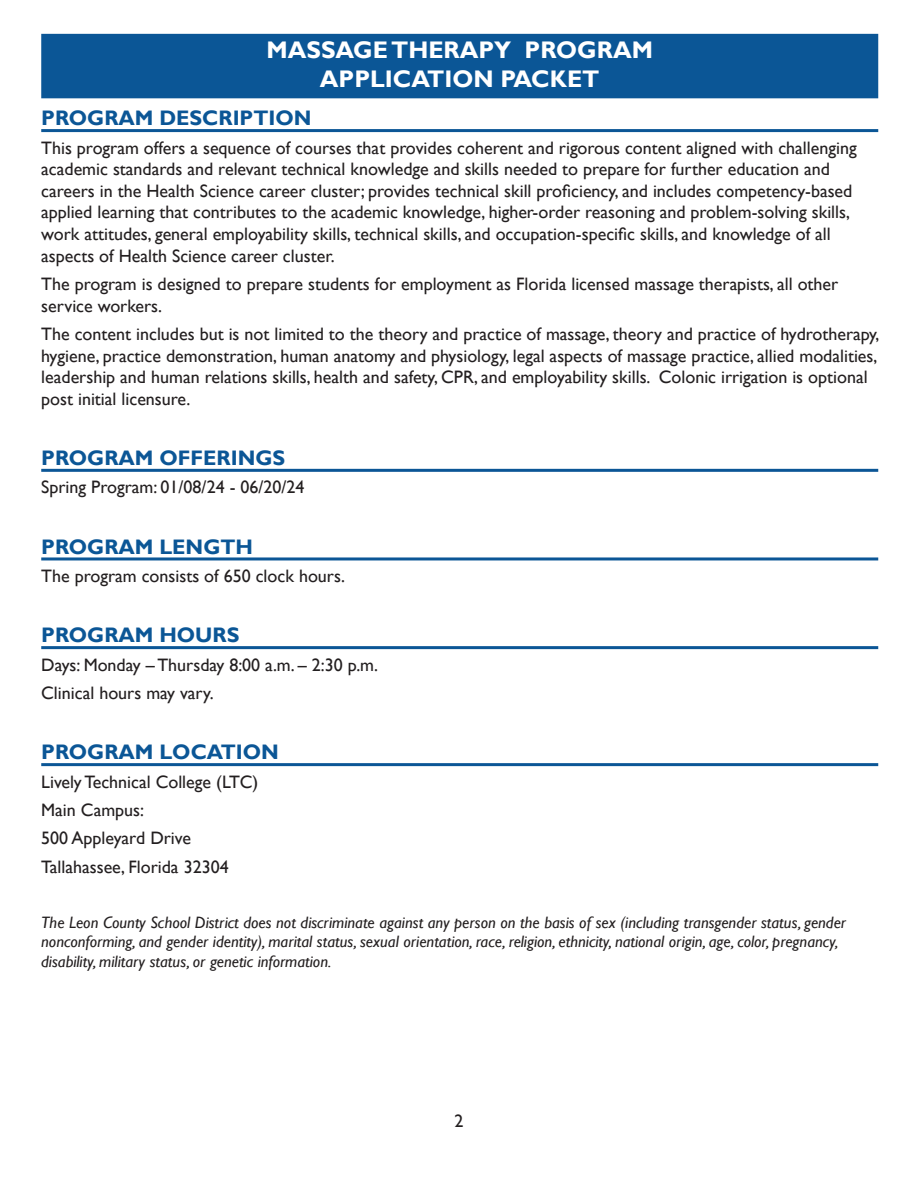
<style>
.page{position:relative;width:918px;height:1188px;background:#fff}
.page>*{position:absolute;margin:0;border:0;box-sizing:border-box;transform-origin:0 0}
.header_2_lines{font:700 24px/28.8px "Gill Sans";color:#fff;text-align:center}
.pg_2_headers{font:700 21px "Gill Sans";color:#0b5696}
.Paragraph_Style_1{font:18px/21.6px "Gill Sans";color:#231f20}
.Paragraph_Style_1-2{font:italic 16.5px/19.8px "Gill Sans";color:#231f20}
</style>
<div class="page">
<div style="left:41px;top:34px;width:837px;height:64px;background:#0b5696"></div>
<hr style="left:41px;top:129px;width:837px;height:3px;background:#0b5696">
<hr style="left:41px;top:469px;width:837px;height:3px;background:#0b5696">
<hr style="left:41px;top:557px;width:837px;height:3px;background:#0b5696">
<hr style="left:41px;top:646px;width:837px;height:3px;background:#0b5696">
<hr style="left:41px;top:763px;width:837px;height:3px;background:#0b5696">
<p class="header_2_lines" style="left:267px;top:36px;width:388px">MASSAGE THERAPY PROGRAM<br>APPLICATION PACKET</p>
<p class="pg_2_headers" style="left:41px;top:106px;width:272px">PROGRAM DESCRIPTION</p>
<p class="Paragraph_Style_1" style="left:41px;top:137px;width:817px">This program offers a sequence of courses that provides coherent and rigorous content aligned with challenging academic standards and relevant technical knowledge and skills needed to prepare for further education and careers in the Health Science career cluster; provides technical skill proficiency, and includes competency-based applied learning that contributes to the academic knowledge, higher-order reasoning and problem-solving skills, work attitudes, general employability skills, technical skills, and occupation-specific skills, and knowledge of all aspects of Health Science career cluster.</p>
<p class="Paragraph_Style_1" style="left:41px;top:274px;width:799px">The program is designed to prepare students for employment as Florida licensed massage therapists, all other service workers.</p>
<p class="Paragraph_Style_1" style="left:41px;top:323px;width:840px">The content includes but is not limited to the theory and practice of massage, theory and practice of hydrotherapy, hygiene, practice demonstration, human anatomy and physiology, legal aspects of massage practice, allied modalities, leadership and human relations skills, health and safety, CPR, and employability skills. Colonic irrigation is optional post initial licensure.</p>
<p class="pg_2_headers" style="left:41px;top:445px;width:245px">PROGRAM OFFERINGS</p>
<p class="Paragraph_Style_1" style="left:41px;top:477px;width:265px">Spring Program: 01/08/24 - 06/20/24</p>
<p class="pg_2_headers" style="left:41px;top:534px;width:213px">PROGRAM LENGTH</p>
<p class="Paragraph_Style_1" style="left:41px;top:566px;width:305px">The program consists of 650 clock hours.</p>
<p class="pg_2_headers" style="left:41px;top:623px;width:200px">PROGRAM HOURS</p>
<p class="Paragraph_Style_1" style="left:41px;top:654px;width:338px">Days: Monday – Thursday 8:00 a.m. – 2:30 p.m.</p>
<p class="Paragraph_Style_1" style="left:41px;top:683px;width:174px">Clinical hours may vary.</p>
<p class="pg_2_headers" style="left:41px;top:740px;width:239px">PROGRAM LOCATION</p>
<p class="Paragraph_Style_1" style="left:41px;top:771px;width:219px">Lively Technical College (LTC)</p>
<p class="Paragraph_Style_1" style="left:41px;top:800px;width:104px">Main Campus:</p>
<p class="Paragraph_Style_1" style="left:41px;top:828px;width:151px">500 Appleyard Drive</p>
<p class="Paragraph_Style_1" style="left:41px;top:856px;width:189px">Tallahassee, Florida 32304</p>
<p class="Paragraph_Style_1-2" style="left:41px;top:912px;width:806px">The Leon County School District does not discriminate against any person on the basis of sex (including transgender status, gender nonconforming, and gender identity), marital status, sexual orientation, race, religion, ethnicity, national origin, age, color, pregnancy, disability, military status, or genetic information.</p>
<p class="Paragraph_Style_1" style="left:454px;top:1110px;width:10px">2</p>
</div>
